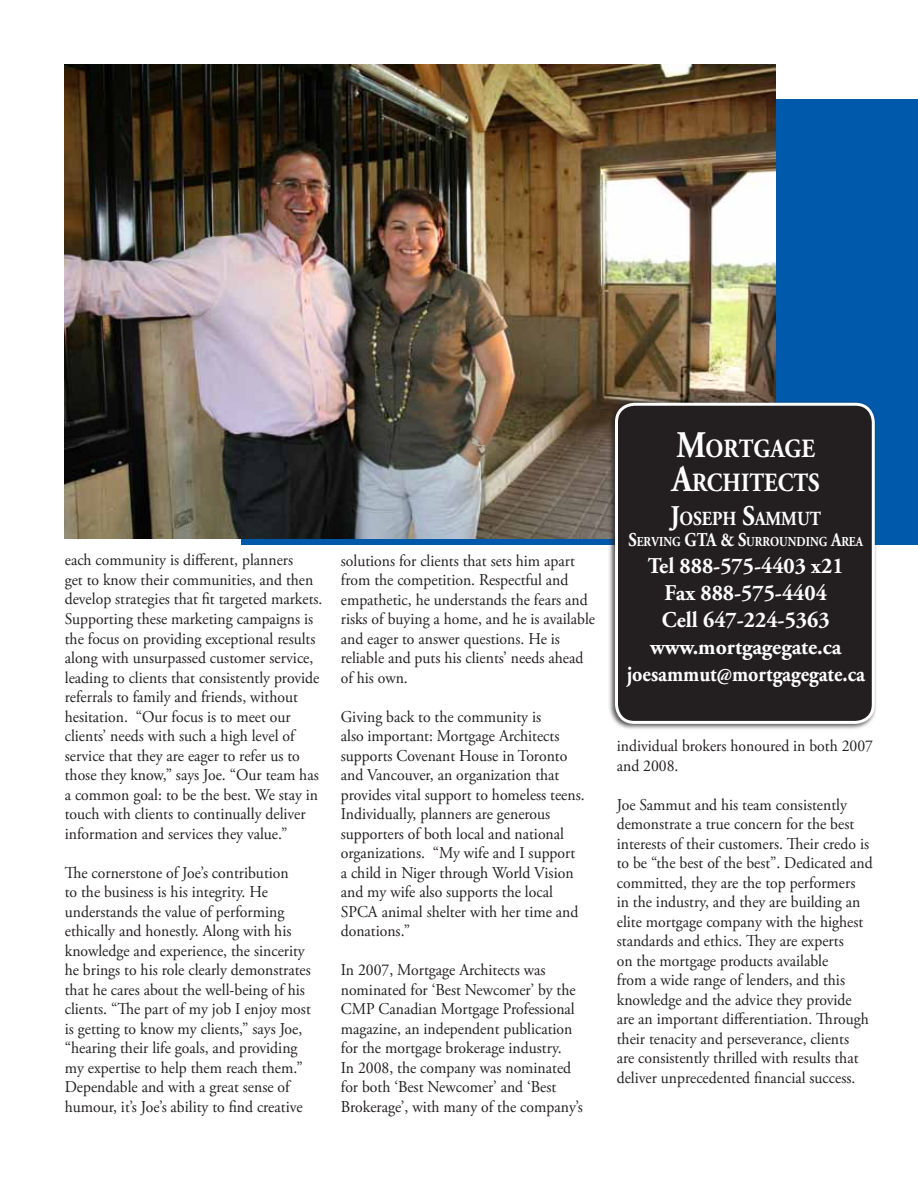
<style>
.page{position:relative;width:918px;height:1188px;background:#fff}
.page>*{position:absolute;margin:0;border:0;box-sizing:border-box;transform-origin:0 0}
.t1{font:700 26.25px/33.8px "Adobe Garamond Pro";color:#fff;scale:.87 1}
.t2{font:700 22.5px/27px "Adobe Garamond Pro";color:#fff;text-align:center;scale:.96 1}
.t3{font:700 19.95px "Adobe Garamond Pro";color:#fff;scale:.87 1}
.t4{font:16.5px/19.5px "Adobe Garamond Pro";color:#231f20;scale:.95 1}
.t5{font:700 13.65px "Adobe Garamond Pro";color:#fff;scale:.85 1}
.s1{font-size:37.5px}
.s2{font-size:28.5px}
.s3{font-size:19.5px}
</style>
<div class="page">
<div style="left:242px;top:99px;width:676px;height:446px;background:#0059aa"></div>
<img style="left:65px;top:65px;width:711px;height:474px">
<div style="left:609px;top:401px;width:268px;height:330px;background:#231f20;opacity:.75"></div>
<div style="left:616px;top:404px;width:257px;height:318px;background:#231f20;border-radius:18px"></div>
<div style="left:615px;top:403px;width:260px;height:321px;border:3px solid #fff;border-radius:18px"></div>
<p class="t4" style="left:65px;top:551px;width:273px">each community is different, planners<br>get to know their communities, and then develop strategies that fit targeted markets.<br>Supporting these marketing campaigns is the focus on providing exceptional results along with unsurpassed customer service, leading to clients that consistently provide referrals to family and friends, without hesitation. “Our focus is to meet our clients’ needs with such a high level of service that they are eager to refer us to those they know,” says Joe. “Our team has a common goal: to be the best. We stay in touch with clients to continually deliver information and services they value.”</p>
<p class="t4" style="left:65px;top:863px;width:260px">The cornerstone of Joe’s contribution<br>to the business is his integrity. He understands the value of performing ethically and honestly. Along with his knowledge and experience, the sincerity he brings to his role clearly demonstrates that he cares about the well-being of his clients. “The part of my job I enjoy most is getting to know my clients,” says Joe, “hearing their life goals, and providing my expertise to help them reach them.” Dependable and with a great sense of humour, it’s Joe’s ability to find creative</p>
<p class="t4" style="left:341px;top:551px;width:269px">solutions for clients that sets him apart from the competition. Respectful and empathetic, he understands the fears and risks of buying a home, and he is available and eager to answer questions. He is reliable and puts his clients’ needs ahead of his own.</p>
<p class="t4" style="left:341px;top:707px;width:258px">Giving back to the community is<br>also important: Mortgage Architects supports Covenant House in Toronto and Vancouver, an organization that provides vital support to homeless teens.<br>Individually, planners are generous supporters of both local and national organizations. “My wife and I support a child in Niger through World Vision and my wife also supports the local SPCA animal shelter with her time and donations.”</p>
<p class="t4" style="left:341px;top:961px;width:256px">In 2007, Mortgage Architects was nominated for ‘Best Newcomer’ by the CMP Canadian Mortgage Professional magazine, an independent publication for the mortgage brokerage industry.<br>In 2008, the company was nominated for both ‘Best Newcomer’ and ‘Best Brokerage’, with many of the company’s</p>
<h1 class="t1" style="left:672px;top:433px;width:172px"><span class="s1">M</span>ORTGAGE<br><span class="s1">A</span>RCHITECTS</h1>
<p class="t3" style="left:670px;top:507px;width:175px"><span class="s2">J</span>OSEPH <span class="s2">S</span>AMMUT</p>
<p class="t5" style="left:629px;top:534px;width:80px"><span class="s3">S</span>ERVING <span class="s3">GTA</span></p>
<p class="t5" style="left:720px;top:534px;width:169px"><span class="s3">&amp; S</span>URROUNDING <span class="s3">A</span>REA</p>
<h2 class="t2" style="left:627px;top:553px;width:250px">Tel 888-575-4403 x21<br>Fax 888-575-4404<br>Cell 647-224-5363 www.mortgagegate.ca joesammut@mortgagegate.ca</h2>
<p class="t4" style="left:617px;top:737px;width:271px">individual brokers honoured in both 2007 and 2008.</p>
<p class="t4" style="left:617px;top:795px;width:271px">Joe Sammut and his team consistently demonstrate a true concern for the best interests of their customers. Their credo is to be “the best of the best”. Dedicated and committed, they are the top performers<br>in the industry, and they are building an elite mortgage company with the highest standards and ethics. They are experts<br>on the mortgage products available<br>from a wide range of lenders, and this knowledge and the advice they provide are an important differentiation. Through their tenacity and perseverance, clients<br>are consistently thrilled with results that deliver unprecedented financial success.</p>
</div>
